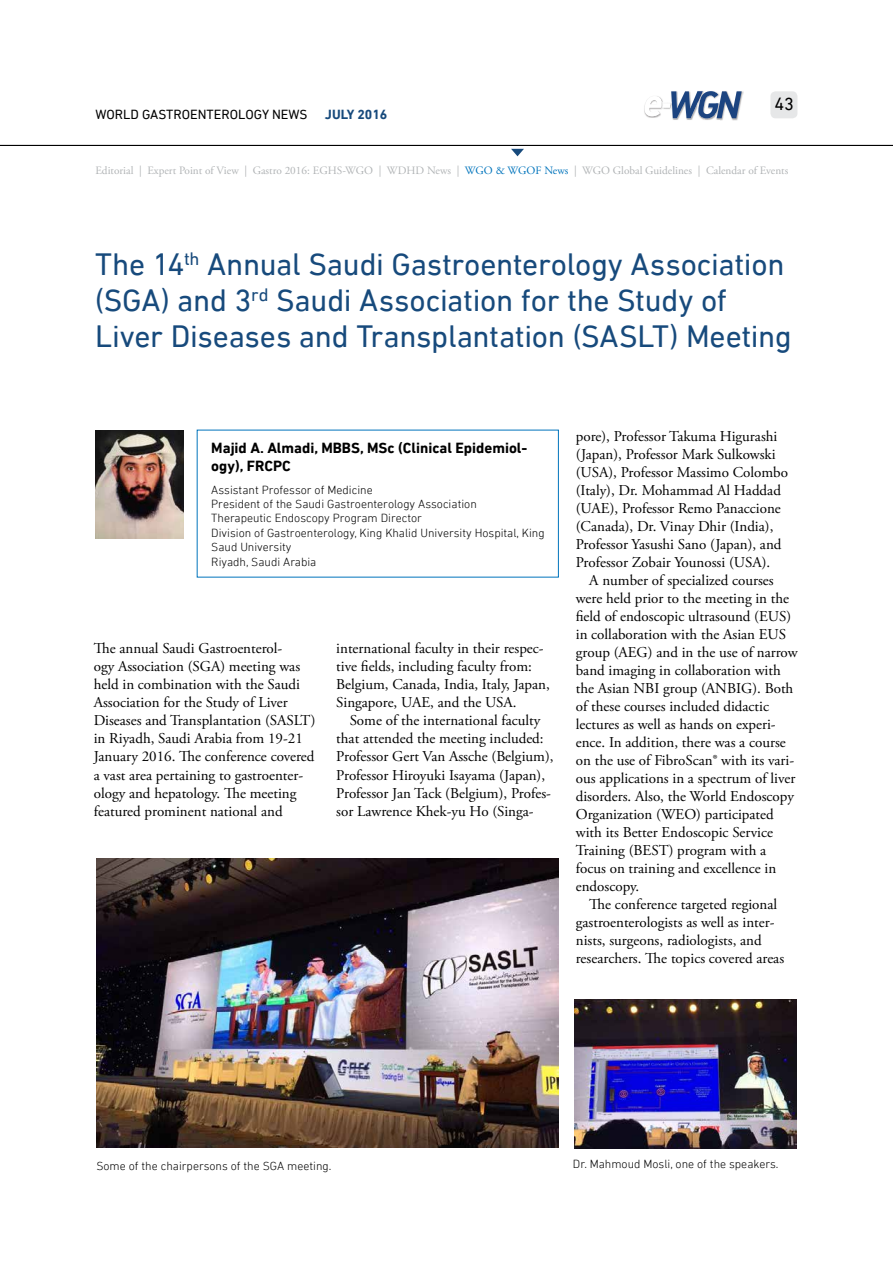
<style>
.page{position:relative;width:893px;height:1263px;background:#fff}
.page>*{position:absolute;margin:0;border:0;box-sizing:border-box;transform-origin:0 0}
.t1{font:31.5px/36px "DIN Next LT Pro";letter-spacing:-.01em;color:#174a7c}
.t2{font:18px "DIN Next LT Pro";color:#000}
.Body{font:15px/18px "Adobe Garamond Pro";color:#000}
.Body-1st_para{font:15px/18px "Adobe Garamond Pro";color:#000}
.Author{font:700 15px/18px "DIN Next LT Pro";color:#000}
.t3{font:13.5px "DIN Next LT Pro";color:#000}
.t4{font:700 13.5px "DIN Next LT Pro";color:#174a7c}
.Author_bio{font:300 12px/14.4px "DIN Next LT Pro";color:#000}
.t5{font:11.25px "Adobe Garamond Pro";color:#b1b4b6}
.s1{color:#0074bc}
</style>
<div class="page">
<img style="left:672px;top:91px;width:71px;height:29px">
<img style="left:697px;top:118px;width:8px;height:2px">
<svg style="left:645px;top:91px;width:97px;height:27px"></svg>
<div style="left:770px;top:91px;width:27px;height:27px;background:#e6e7e8;border-radius:5px"></div>
<hr style="left:0;top:145px;width:893px;height:1px;background:#000">
<svg style="left:511px;top:149px;width:13px;height:7px"></svg>
<img style="left:95px;top:430px;width:89px;height:108px">
<img style="left:96px;top:858px;width:463px;height:290px">
<img style="left:574px;top:999px;width:222px;height:149px">
<p class="t3" style="left:95px;top:106px;width:214px">WORLD GASTROENTEROLOGY NEWS</p>
<p class="t4" style="left:325px;top:106px;width:64px">JULY 2016</p>
<p class="t2" style="left:774px;top:93px;width:21px">43</p>
<p class="t5" style="left:95px;top:164px;width:694px">Editorial | Expert Point of View | Gastro 2016: EGHS-WGO | WDHD News | <span class="s1">WGO &amp; WGOF News</span> | WGO Global Guidelines | Calendar of Events</p>
<p class="t1" style="left:95px;top:246px;width:698px">The 14<sup>th</sup> Annual Saudi Gastroenterology Association (SGA) and 3<sup>rd</sup> Saudi Association for the Study of<br>Liver Diseases and Transplantation (SASLT) Meeting</p>
<p class="Author" style="left:211px;top:439px;width:317px">Majid A. Almadi, MBBS, MSc (Clinical Epidemiol&shy;ogy), FRCPC</p>
<p class="Author_bio" style="left:211px;top:482px;width:163px">Assistant Professor of Medicine</p>
<p class="Author_bio" style="left:211px;top:497px;width:267px">President of the Saudi Gastroenterology Association</p>
<p class="Author_bio" style="left:211px;top:511px;width:212px">Therapeutic Endoscopy Program Director</p>
<p class="Author_bio" style="left:211px;top:525px;width:335px">Division of Gastroenterology, King Khalid University Hospital, King<br>Saud University</p>
<p class="Author_bio" style="left:211px;top:554px;width:107px">Riyadh, Saudi Arabia</p>
<p class="Body-1st_para" style="left:94px;top:640px;width:223px">The annual Saudi Gastroenterol-<br>ogy Association (SGA) meeting was held in combination with the Saudi Association for the Study of Liver Diseases and Transplantation (SASLT) in Riyadh, Saudi Arabia from 19-21<br>January 2016. The conference covered a vast area pertaining to gastroenter&shy;ology and hepatology. The meeting featured prominent national and</p>
<p class="Body-1st_para" style="left:336px;top:640px;width:215px">international faculty in their respec&shy;tive fields, including faculty from:<br>Belgium, Canada, India, Italy, Japan, Singapore, UAE, and the USA.</p>
<p class="Body" style="left:336px;top:712px;width:219px;text-indent:14px">Some of the international faculty that attended the meeting included:<br>Professor Gert Van Assche (Belgium), Professor Hiroyuki Isayama (Japan), Professor Jan Tack (Belgium), Profes&shy;sor Lawrence Khek-yu Ho (Singa-</p>
<p class="Body" style="left:576px;top:428px;width:214px">pore), Professor Takuma Higurashi (Japan), Professor Mark Sulkowski (USA), Professor Massimo Colombo (Italy), Dr. Mohammad Al Haddad (UAE), Professor Remo Panaccione (Canada), Dr. Vinay Dhir (India), Professor Yasushi Sano (Japan), and Professor Zobair Younossi (USA).</p>
<p class="Body" style="left:576px;top:572px;width:223px;text-indent:14px">A number of specialized courses were held prior to the meeting in the field of endoscopic ultrasound (EUS) in collaboration with the Asian EUS group (AEG) and in the use of narrow band imaging in collaboration with the Asian NBI group (ANBIG). Both of these courses included didactic lectures as well as hands on experi&shy;ence. In addition, there was a course on the use of FibroScan® with its vari&shy;ous applications in a spectrum of liver disorders. Also, the World Endoscopy Organization (WEO) participated with its Better Endoscopic Service Training (BEST) program with a focus on training and excellence in endoscopy.</p>
<p class="Body" style="left:576px;top:896px;width:210px;text-indent:14px">The conference targeted regional gastroenterologists as well as inter&shy;nists, surgeons, radiologists, and researchers. The topics covered areas</p>
<p class="Author_bio" style="left:96px;top:1158px;width:237px">Some of the chairpersons of the SGA meeting.</p>
<p class="Author_bio" style="left:573px;top:1156px;width:207px">Dr. Mahmoud Mosli, one of the speakers.</p>
</div>
